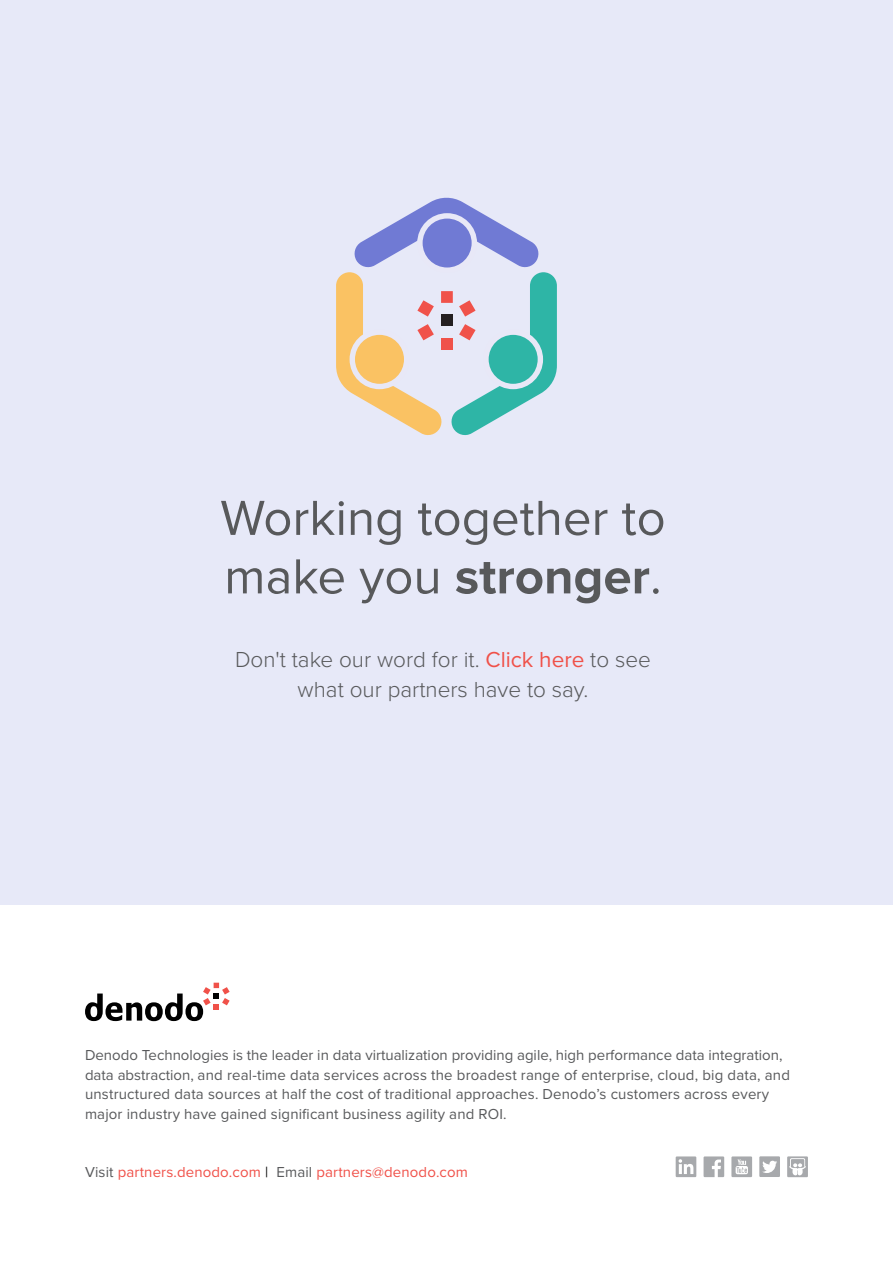
<style>
.page{position:relative;width:893px;height:1263px;background:#fff}
.page>*{position:absolute;margin:0;border:0;box-sizing:border-box;transform-origin:0 0}
.t1{font:51px/58.5px "Proxima Nova";color:#58595b}
.t2{font:300 22.5px/30px "Proxima Nova";color:#58595b;text-align:center}
.t3{font:15px/19.5px "Proxima Nova";letter-spacing:.01em;color:#58595b}
.t4{font:15px "Proxima Nova";letter-spacing:.01em;color:#f05149}
.s1{font-weight:700}
.s2{font-weight:400;color:#f05149}
.s3{color:#58595b}
.s4{color:#000}
</style>
<div class="page">
<div style="left:0;top:0;width:893px;height:904px;background:#e7e9f8"></div>
<svg style="left:85px;top:983px;width:145px;height:38px"></svg>
<svg style="left:704px;top:1156px;width:20px;height:21px"></svg>
<div style="left:731px;top:1156px;width:21px;height:21px;background:#a7a9ac"></div>
<svg style="left:736px;top:1159px;width:12px;height:15px"></svg>
<div style="left:759px;top:1156px;width:21px;height:21px;background:#a7a9ac"></div>
<svg style="left:762px;top:1161px;width:15px;height:12px"></svg>
<svg style="left:787px;top:1156px;width:21px;height:21px"></svg>
<svg style="left:676px;top:1156px;width:20px;height:21px"></svg>
<svg style="left:679px;top:1159px;width:14px;height:15px"></svg>
<svg style="left:336px;top:197px;width:221px;height:239px"></svg>
<h1 class="t1" style="left:220px;top:486px;width:447px">Working together to make you <span class="s1">stronger</span>.</h1>
<h2 class="t2" style="left:235px;top:643px;width:417px">Don't take our word for it. <span class="s2">Click here</span> to see what our partners have to say.</h2>
<p class="t3" style="left:85px;top:1045px;width:706px">Denodo Technologies is the leader in data virtualization providing agile, high performance data integration, data abstraction, and real-time data services across the broadest range of enterprise, cloud, big data, and unstructured data sources at half the cost of traditional approaches. Denodo’s customers across every major industry have gained significant business agility and ROI.</p>
<p class="t4" style="left:85px;top:1161px;width:384px"><span class="s3">Visit</span> partners.denodo.com <span class="s4">|</span> <span class="s3">Email</span> partners@denodo.com</p>
</div>
